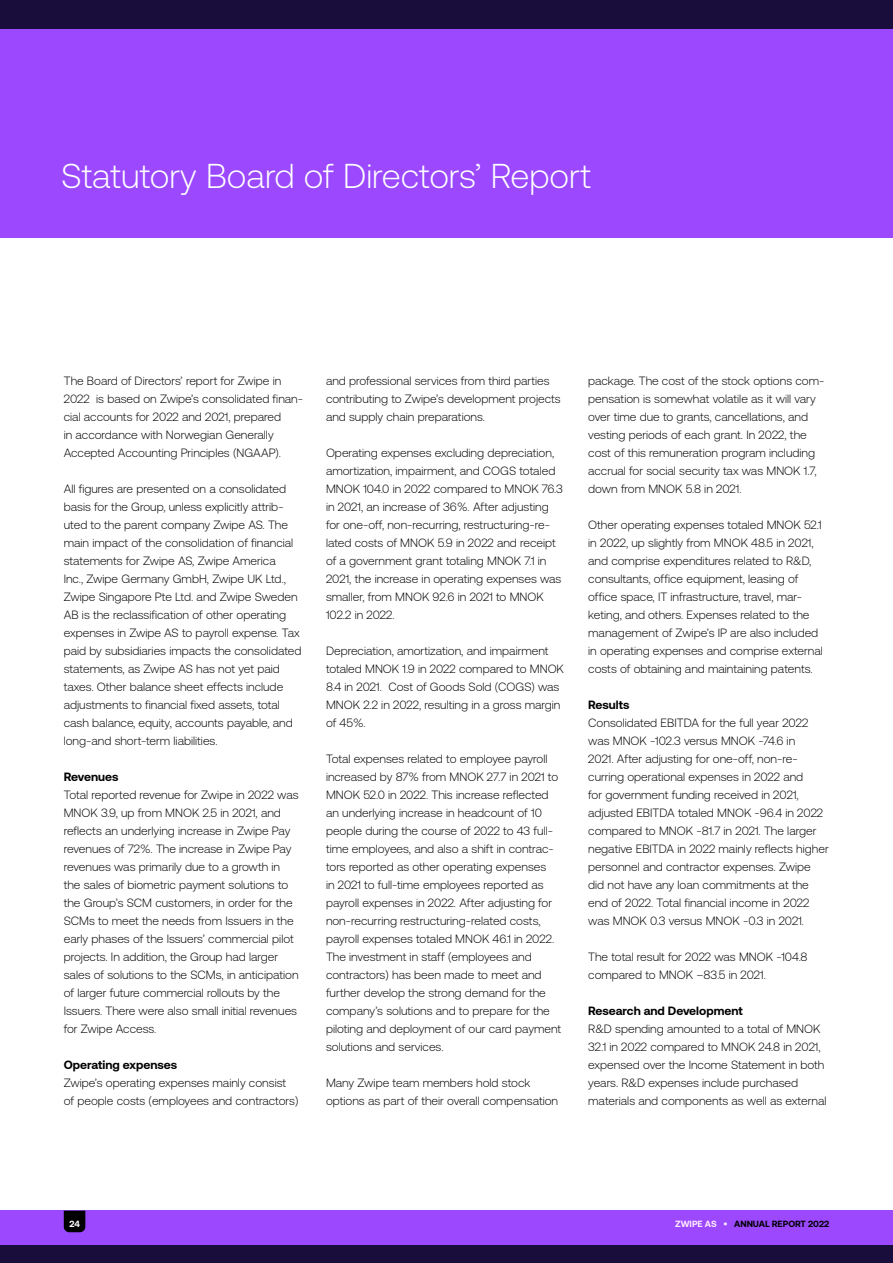
<style>
.page{position:relative;width:893px;height:1263px;background:#fff}
.page>*{position:absolute;margin:0;border:0;box-sizing:border-box;transform-origin:0 0}
.t1{font:300 34.5px "Aeonik Pro";color:#fff}
.t2{font:300 12px/18px "Aeonik Pro";color:#000}
.t3{font:700 12px "Aeonik Pro";color:#000}
.t4{font:700 9px "Aeonik Pro";color:#000}
.t5{font:700 9px "Aeonik Pro";color:#fff}
.s1{color:#ffebff}
.s2{font-size:9.15px;color:#ffefff}
</style>
<div class="page">
<div style="left:0;top:1211px;width:893px;height:52px;background:#9b48ff"></div>
<div style="left:0;top:1246px;width:893px;height:17px;background:#190d3b"></div>
<div style="left:0;top:0;width:893px;height:30px;background:#190d3b"></div>
<div style="left:0;top:30px;width:893px;height:208px;background:#9b48ff"></div>
<svg style="left:64px;top:1211px;width:21px;height:21px"></svg>
<h1 class="t1" style="left:61px;top:157px;width:531px">Statutory Board of Directors’ Report</h1>
<p class="t2" style="left:64px;top:372px;width:241px">The Board of Directors’ report for Zwipe in 2022 is based on Zwipe’s consolidated finan&shy;cial accounts for 2022 and 2021, prepared<br>in accordance with Norwegian Generally Accepted Accounting Principles (NGAAP).</p>
<p class="t2" style="left:64px;top:480px;width:239px">All figures are presented on a consolidated basis for the Group, unless explicitly attrib&shy;uted to the parent company Zwipe AS. The main impact of the consolidation of financial statements for Zwipe AS, Zwipe America<br>Inc., Zwipe Germany GmbH, Zwipe UK Ltd., Zwipe Singapore Pte Ltd. and Zwipe Sweden AB is the reclassification of other operating expenses in Zwipe AS to payroll expense. Tax paid by subsidiaries impacts the consolidated statements, as Zwipe AS has not yet paid taxes. Other balance sheet effects include adjustments to financial fixed assets, total cash balance, equity, accounts payable, and long-and short-term liabilities.</p>
<p class="t3" style="left:64px;top:770px;width:56px">Revenues</p>
<p class="t2" style="left:64px;top:786px;width:236px">Total reported revenue for Zwipe in 2022 was MNOK 3.9, up from MNOK 2.5 in 2021, and reflects an underlying increase in Zwipe Pay revenues of 72%. The increase in Zwipe Pay revenues was primarily due to a growth in the sales of biometric payment solutions to the Group’s SCM customers, in order for the SCMs to meet the needs from Issuers in the early phases of the Issuers’ commercial pilot projects. In addition, the Group had larger sales of solutions to the SCMs, in anticipation of larger future commercial rollouts by the Issuers. There were also small initial revenues for Zwipe Access.</p>
<p class="t3" style="left:64px;top:1058px;width:115px">Operating expenses</p>
<p class="t2" style="left:64px;top:1074px;width:236px">Zwipe’s operating expenses mainly consist of people costs (employees and contractors)</p>
<p class="t2" style="left:326px;top:372px;width:236px">and professional services from third parties contributing to Zwipe’s development projects and supply chain preparations.</p>
<p class="t2" style="left:326px;top:444px;width:238px">Operating expenses excluding depreciation, amortization, impairment, and COGS totaled MNOK 104.0 in 2022 compared to MNOK 76.3 in 2021, an increase of 36%. After adjusting for one-off, non-recurring, restructuring-re&shy;lated costs of MNOK 5.9 in 2022 and receipt of a government grant totaling MNOK 7.1 in 2021, the increase in operating expenses was smaller, from MNOK 92.6 in 2021 to MNOK 102.2 in 2022.</p>
<p class="t2" style="left:326px;top:642px;width:239px">Depreciation, amortization, and impairment totaled MNOK 1.9 in 2022 compared to MNOK 8.4 in 2021. Cost of Goods Sold (COGS) was MNOK 2.2 in 2022, resulting in a gross margin of 45%.</p>
<p class="t2" style="left:326px;top:750px;width:237px">Total expenses related to employee payroll increased by 87% from MNOK 27.7 in 2021 to MNOK 52.0 in 2022. This increase reflected an underlying increase in headcount of 10 people during the course of 2022 to 43 full&shy;time employees, and also a shift in contrac&shy;tors reported as other operating expenses<br>in 2021 to full-time employees reported as payroll expenses in 2022. After adjusting for non-recurring restructuring-related costs, payroll expenses totaled MNOK 46.1 in 2022.<br>The investment in staff (employees and contractors) has been made to meet and further develop the strong demand for the company’s solutions and to prepare for the piloting and deployment of our card payment solutions and services.</p>
<p class="t2" style="left:326px;top:1074px;width:234px">Many Zwipe team members hold stock options as part of their overall compensation</p>
<p class="t2" style="left:588px;top:372px;width:238px">package. The cost of the stock options com&shy;pensation is somewhat volatile as it will vary over time due to grants, cancellations, and vesting periods of each grant. In 2022, the cost of this remuneration program including accrual for social security tax was MNOK 1.7, down from MNOK 5.8 in 2021.</p>
<p class="t2" style="left:588px;top:516px;width:236px">Other operating expenses totaled MNOK 52.1 in 2022, up slightly from MNOK 48.5 in 2021, and comprise expenditures related to R&amp;D, consultants, office equipment, leasing of office space, IT infrastructure, travel, mar&shy;keting, and others. Expenses related to the management of Zwipe’s IP are also included in operating expenses and comprise external costs of obtaining and maintaining patents.</p>
<p class="t3" style="left:588px;top:698px;width:43px">Results</p>
<p class="t2" style="left:588px;top:714px;width:242px">Consolidated EBITDA for the full year 2022 was MNOK -102.3 versus MNOK -74.6 in<br>2021. After adjusting for one-off, non-re&shy;curring operational expenses in 2022 and<br>for government funding received in 2021, adjusted EBITDA totaled MNOK -96.4 in 2022 compared to MNOK -81.7 in 2021. The larger negative EBITDA in 2022 mainly reflects higher personnel and contractor expenses. Zwipe did not have any loan commitments at the end of 2022. Total financial income in 2022 was MNOK 0.3 versus MNOK -0.3 in 2021.</p>
<p class="t2" style="left:588px;top:948px;width:221px">The total result for 2022 was MNOK -104.8 compared to MNOK –83.5 in 2021.</p>
<p class="t3" style="left:588px;top:1004px;width:156px">Research and Development</p>
<p class="t2" style="left:588px;top:1020px;width:240px">R&amp;D spending amounted to a total of MNOK 32.1 in 2022 compared to MNOK 24.8 in 2021, expensed over the Income Statement in both years. R&amp;D expenses include purchased materials and components as well as external</p>
<p class="t5" style="left:69px;top:1218px;width:12px">24</p>
<p class="t4" style="left:675px;top:1218px;width:156px"><span class="s1">ZWIPE AS</span> <span class="s2">•</span> ANNUAL REPORT 2022</p>
</div>
